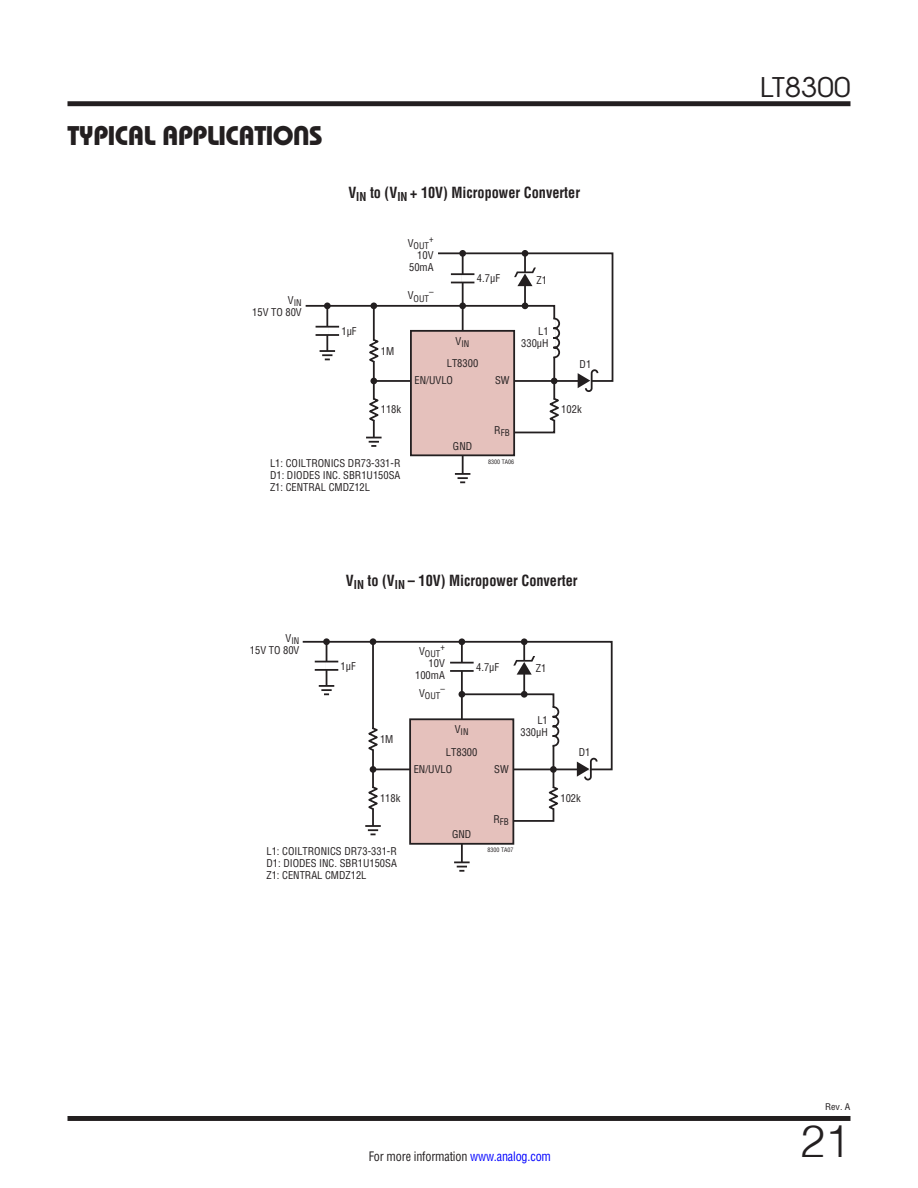
<style>
.page{position:relative;width:918px;height:1188px;background:#fff}
.page>*{position:absolute;margin:0;border:0;box-sizing:border-box;transform-origin:0 0}
.t1{font:300 45px "Helvetica";color:#231f20}
.Section_Heads_non-TO{font:27px "Linear Bauhaus";letter-spacing:-.02em;color:#231f20}
.t2{font:27px "Avant Garde";color:#231f20;scale:1.1 1}
.Art_Titles{font:700 15px "Linear Helv Cond";color:#231f20;scale:.95 1}
.t3{font:12.75px "Linear Helv Cond";letter-spacing:-.015em;color:#231f20;scale:.95 1}
.t4{font:10.5px/12px "Linear Helv Cond";color:#231f20;text-align:right}
.t5{font:9px "Linear Helv Cond";color:#231f20}
.t6{font:9px "Linear Helv Cond";color:#231f20;scale:1.1 1}
.t7{font:6px "Linear Helv Cond";color:#231f20}
.s1{color:#00f}
</style>
<div class="page">
<div style="left:68px;top:1116px;width:782px;height:5px;background:#231f20"></div>
<div style="left:68px;top:101px;width:782px;height:5px;background:#231f20"></div>
<hr style="left:461px;top:642px;width:2px;height:225px;background:#231f20">
<div style="left:410px;top:719px;width:103px;height:125px;background:#e5c1bc"></div>
<div style="left:409px;top:718px;width:105px;height:127px;border:2px solid #231f20"></div>
<div style="left:370px;top:638px;width:6px;height:7px;background:#231f20;border-radius:50%"></div>
<svg style="left:454px;top:861px;width:16px;height:11px"></svg>
<div style="left:459px;top:638px;width:6px;height:7px;background:#231f20;border-radius:50%"></div>
<svg style="left:302px;top:640px;width:311px;height:195px"></svg>
<hr style="left:462px;top:253px;width:2px;height:226px;background:#231f20">
<div style="left:411px;top:331px;width:103px;height:124px;background:#e5c1bc"></div>
<div style="left:410px;top:330px;width:105px;height:126px;border:2px solid #231f20"></div>
<svg style="left:455px;top:473px;width:15px;height:10px"></svg>
<div style="left:459px;top:250px;width:7px;height:7px;background:#231f20;border-radius:50%"></div>
<div style="left:522px;top:250px;width:6px;height:7px;background:#231f20;border-radius:50%"></div>
<svg style="left:305px;top:252px;width:309px;height:195px"></svg>
<p class="Section_Heads_non-TO" style="left:68px;top:119px;width:257px">TYPICAL APPLICATIONS</p>
<p class="t5" style="left:288px;top:297px;width:15px"><sup>V</sup>IN</p>
<p class="t4" style="left:252px;top:306px;width:51px">15V TO 80V</p>
<p class="Art_Titles" style="left:348px;top:183px;width:245px">V<sub>IN</sub> to (V<sub>IN</sub> + 10V) Micropower Converter</p>
<p class="t4" style="left:341px;top:325px;width:17px">1µF</p>
<p class="t4" style="left:381px;top:345px;width:15px">1M</p>
<p class="t5" style="left:408px;top:240px;width:23px"><sup>V</sup>OUT</p>
<p class="t5" style="left:429px;top:234px;width:6px">+</p>
<p class="t4" style="left:409px;top:249px;width:26px">10V<br>50mA</p>
<p class="t5" style="left:408px;top:293px;width:23px"><sup>V</sup>OUT</p>
<p class="t5" style="left:429px;top:286px;width:6px">–</p>
<p class="t4" style="left:477px;top:273px;width:25px">4.7µF</p>
<p class="t5" style="left:456px;top:338px;width:15px"><sup>V</sup>IN</p>
<p class="t4" style="left:537px;top:274px;width:12px">Z1</p>
<p class="t4" style="left:521px;top:325px;width:29px">L1<br>330µH</p>
<p class="t4" style="left:447px;top:357px;width:33px">LT8300</p>
<p class="t4" style="left:580px;top:358px;width:13px">D1</p>
<p class="t4" style="left:415px;top:374px;width:40px">EN/UVLO</p>
<p class="t4" style="left:495px;top:374px;width:16px">SW</p>
<p class="t4" style="left:381px;top:403px;width:22px">118k</p>
<p class="t4" style="left:453px;top:440px;width:21px">GND</p>
<p class="t5" style="left:494px;top:428px;width:17px"><sup>R</sup>FB</p>
<p class="t4" style="left:561px;top:403px;width:22px">102k</p>
<p class="t4" style="left:270px;top:458px;width:132px;text-align:justify">L1: COILTRONICS DR73-331-R D1: DIODES INC. SBR1U150SA Z1: CENTRAL CMDZ12L</p>
<p class="t7" style="left:488px;top:458px;width:27px">8300 TA06</p>
<p class="Art_Titles" style="left:346px;top:571px;width:245px">V<sub>IN</sub> to (V<sub>IN</sub> – 10V) Micropower Converter</p>
<p class="t5" style="left:286px;top:635px;width:15px"><sup>V</sup>IN</p>
<p class="t4" style="left:250px;top:644px;width:51px">15V TO 80V</p>
<p class="t5" style="left:419px;top:648px;width:23px"><sup>V</sup>OUT</p>
<p class="t5" style="left:440px;top:642px;width:6px">+</p>
<p class="t4" style="left:415px;top:657px;width:31px">10V<br>100mA</p>
<p class="t5" style="left:419px;top:690px;width:23px"><sup>V</sup>OUT</p>
<p class="t5" style="left:440px;top:683px;width:6px">–</p>
<p class="t4" style="left:341px;top:660px;width:17px">1µF</p>
<p class="t4" style="left:476px;top:661px;width:25px">4.7µF</p>
<p class="t4" style="left:380px;top:733px;width:15px">1M</p>
<p class="t5" style="left:455px;top:727px;width:15px"><sup>V</sup>IN</p>
<p class="t4" style="left:536px;top:663px;width:12px">Z1</p>
<p class="t4" style="left:520px;top:714px;width:29px">L1<br>330µH</p>
<p class="t4" style="left:446px;top:746px;width:33px">LT8300</p>
<p class="t4" style="left:579px;top:746px;width:13px">D1</p>
<p class="t4" style="left:380px;top:792px;width:22px">118k</p>
<p class="t4" style="left:414px;top:763px;width:40px">EN/UVLO</p>
<p class="t4" style="left:452px;top:828px;width:21px">GND</p>
<p class="t4" style="left:494px;top:763px;width:16px">SW</p>
<p class="t5" style="left:493px;top:816px;width:17px"><sup>R</sup>FB</p>
<p class="t4" style="left:266px;top:845px;width:132px;text-align:justify">L1: COILTRONICS DR73-331-R D1: DIODES INC. SBR1U150SA Z1: CENTRAL CMDZ12L</p>
<p class="t7" style="left:488px;top:846px;width:27px">8300 TA07</p>
<p class="t4" style="left:560px;top:792px;width:22px">102k</p>
<p class="t3" style="left:369px;top:1148px;width:193px">For more information <span class="s1">www.analog.com</span></p>
<h2 class="t2" style="left:760px;top:70px;width:84px">LT8300</h2>
<p class="t6" style="left:825px;top:1102px;width:24px">Rev. A</p>
<h1 class="t1" style="left:800px;top:1103px;width:52px">21</h1>
</div>
